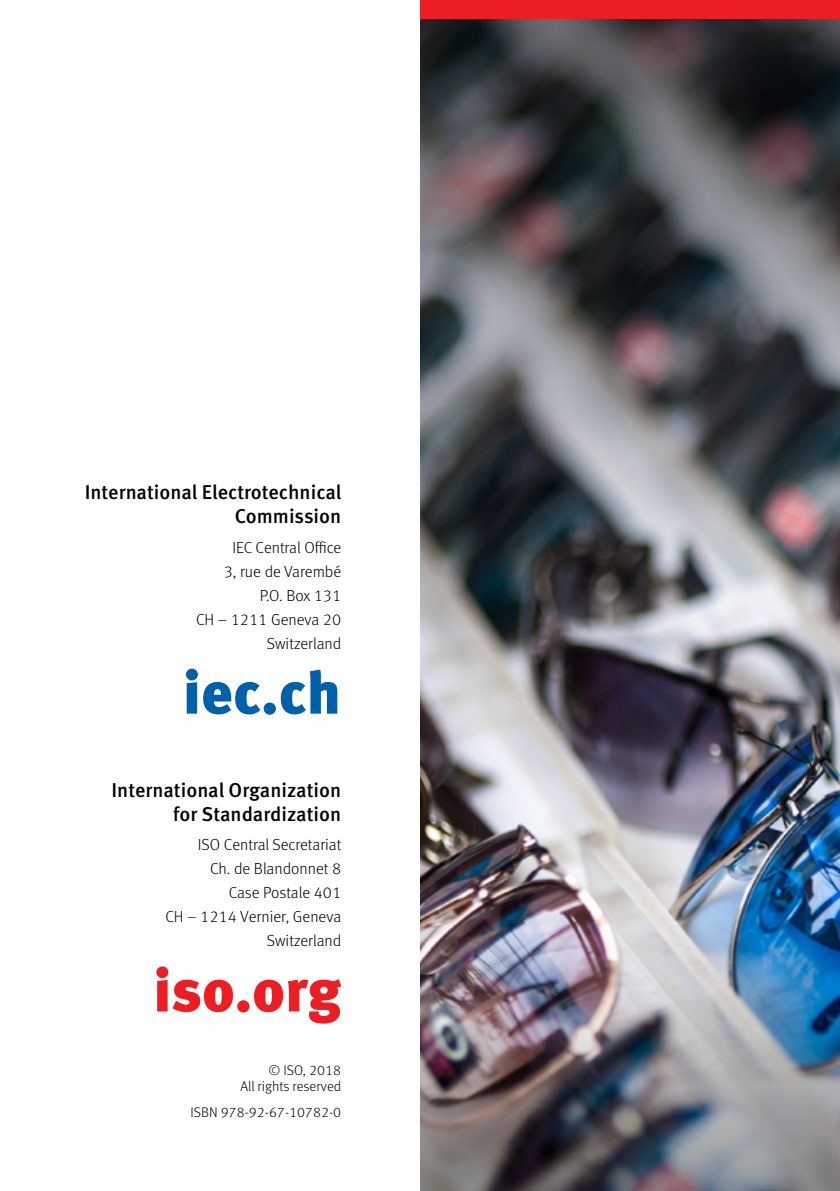
<style>
.page{position:relative;width:840px;height:1191px;background:#fff}
.page>*{position:absolute;margin:0;border:0;box-sizing:border-box;transform-origin:0 0}
.t1{font:900 60px "Meta Pro";letter-spacing:-.005em;color:#ed1d24}
.t2{font:900 60px "Meta Pro";color:#0060a9}
.t3{font:500 20px/24px "Meta Pro";color:#000;text-align:right}
.t4{font:300 16px/24px "Meta Pro";color:#000;text-align:right}
.t5{font:300 14px/16px "Meta Pro";color:#000;text-align:right}
</style>
<div class="page">
<img style="left:420px;top:19px;width:419px;height:1172px">
<div style="left:420px;top:0;width:419px;height:19px;background:#ed1d24"></div>
<p class="t3" style="left:85px;top:479px;width:258px">International Electrotechnical<br>Commission</p>
<p class="t4" style="left:196px;top:534px;width:147px">IEC Central Office<br>3, rue de Varembé<br>P.O. Box 131<br>CH – 1211 Geneva 20<br>Switzerland</p>
<h1 class="t2" style="left:183px;top:645px;width:160px">iec.ch</h1>
<p class="t3" style="left:111px;top:776px;width:231px">International Organization for Standardization</p>
<p class="t4" style="left:165px;top:832px;width:177px">ISO Central Secretariat<br>Ch. de Blandonnet 8<br>Case Postale 401<br>CH – 1214 Vernier, Geneva<br>Switzerland</p>
<h1 class="t1" style="left:153px;top:943px;width:189px">iso.org</h1>
<p class="t5" style="left:240px;top:1061px;width:102px">© ISO, 2018<br>All rights reserved</p>
<p class="t5" style="left:190px;top:1103px;width:152px">ISBN 978-92-67-10782-0</p>
</div>
